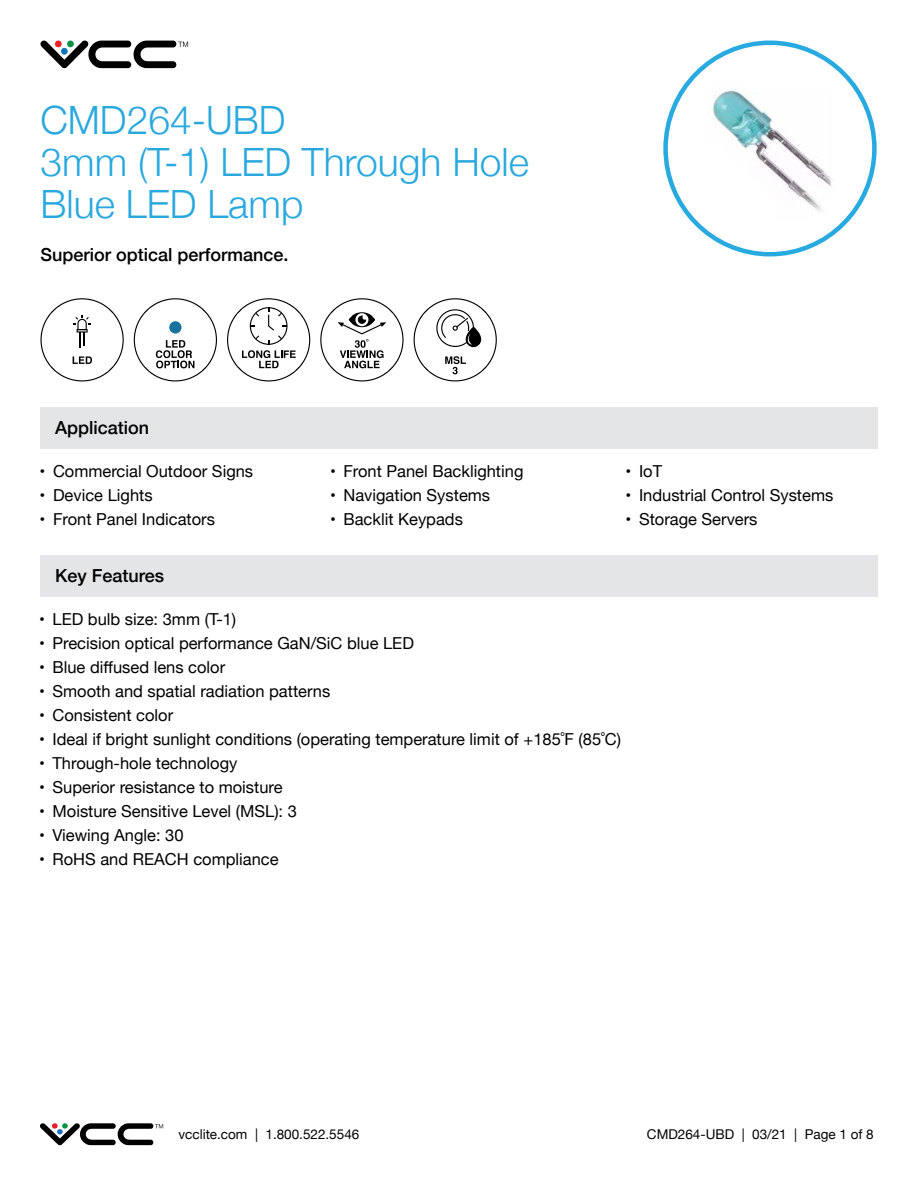
<style>
.page{position:relative;width:918px;height:1188px;background:#fff}
.page>*{position:absolute;margin:0;border:0;box-sizing:border-box;transform-origin:0 0}
.t1{font:300 39px/42px "Helvetica Neue";color:#28a8df}
.t2{font:500 18px "Helvetica Neue";color:#000}
.t3{font:16.5px "Helvetica Neue";color:#000}
.t4{font:13.5px "Helvetica Neue";color:#000}
</style>
<div class="page">
<svg style="left:40px;top:1123px;width:123px;height:23px"></svg>
<div style="left:41px;top:407px;width:837px;height:42px;background:#e4e5e6"></div>
<div style="left:41px;top:556px;width:837px;height:41px;background:#e4e5e6"></div>
<img style="left:680px;top:58px;width:180px;height:180px">
<div style="left:663px;top:40px;width:214px;height:216px;border:5px solid #28aae1;border-radius:50%"></div>
<svg style="left:40px;top:40px;width:148px;height:29px"></svg>
<svg style="left:41px;top:298px;width:83px;height:83px"></svg>
<svg style="left:134px;top:298px;width:83px;height:83px"></svg>
<svg style="left:227px;top:298px;width:83px;height:83px"></svg>
<svg style="left:320px;top:298px;width:84px;height:83px"></svg>
<svg style="left:414px;top:298px;width:83px;height:83px"></svg>
<h1 class="t1" style="left:40px;top:103px;width:490px">CMD264-UBD<br>3mm (T-1) LED Through Hole<br>Blue LED Lamp</h1>
<p class="t2" style="left:40px;top:248px;width:250px">Superior optical performance.</p>
<p class="t2" style="left:55px;top:421px;width:96px">Application</p>
<p class="t3" style="left:40px;top:459px;width:215px">• Commercial Outdoor Signs</p>
<p class="t3" style="left:40px;top:483px;width:115px">• Device Lights</p>
<p class="t3" style="left:40px;top:507px;width:177px">• Front Panel Indicators</p>
<p class="t2" style="left:55px;top:569px;width:111px">Key Features</p>
<p class="t3" style="left:330px;top:459px;width:195px">• Front Panel Backlighting</p>
<p class="t3" style="left:330px;top:483px;width:162px">• Navigation Systems</p>
<p class="t3" style="left:330px;top:507px;width:134px">• Backlit Keypads</p>
<p class="t3" style="left:626px;top:459px;width:38px">• IoT</p>
<p class="t3" style="left:626px;top:483px;width:209px">• Industrial Control Systems</p>
<p class="t3" style="left:626px;top:507px;width:134px">• Storage Servers</p>
<p class="t3" style="left:39px;top:608px;width:199px">• LED bulb size: 3mm (T-1)</p>
<p class="t3" style="left:39px;top:632px;width:376px">• Precision optical performance GaN/SiC blue LED</p>
<p class="t3" style="left:39px;top:656px;width:188px">• Blue di昀昀used lens color</p>
<p class="t3" style="left:39px;top:680px;width:293px">• Smooth and spatial radiation patterns</p>
<p class="t3" style="left:39px;top:704px;width:136px">• Consistent color</p>
<p class="t3" style="left:39px;top:728px;width:584px">• Ideal if bright sunlight conditions (operating temperature limit of +185˚F (85˚C)</p>
<p class="t3" style="left:39px;top:752px;width:200px">• Through-hole technology</p>
<p class="t3" style="left:39px;top:776px;width:245px">• Superior resistance to moisture</p>
<p class="t3" style="left:39px;top:800px;width:259px">• Moisture Sensitive Level (MSL): 3</p>
<p class="t3" style="left:39px;top:824px;width:146px">• Viewing Angle: 30</p>
<p class="t3" style="left:39px;top:848px;width:241px">• RoHS and REACH compliance</p>
<p class="t4" style="left:178px;top:1129px;width:182px">vcclite.com | 1.800.522.5546</p>
<p class="t4" style="left:647px;top:1129px;width:228px">CMD264-UBD | 03/21 | Page 1 of 8</p>
</div>
